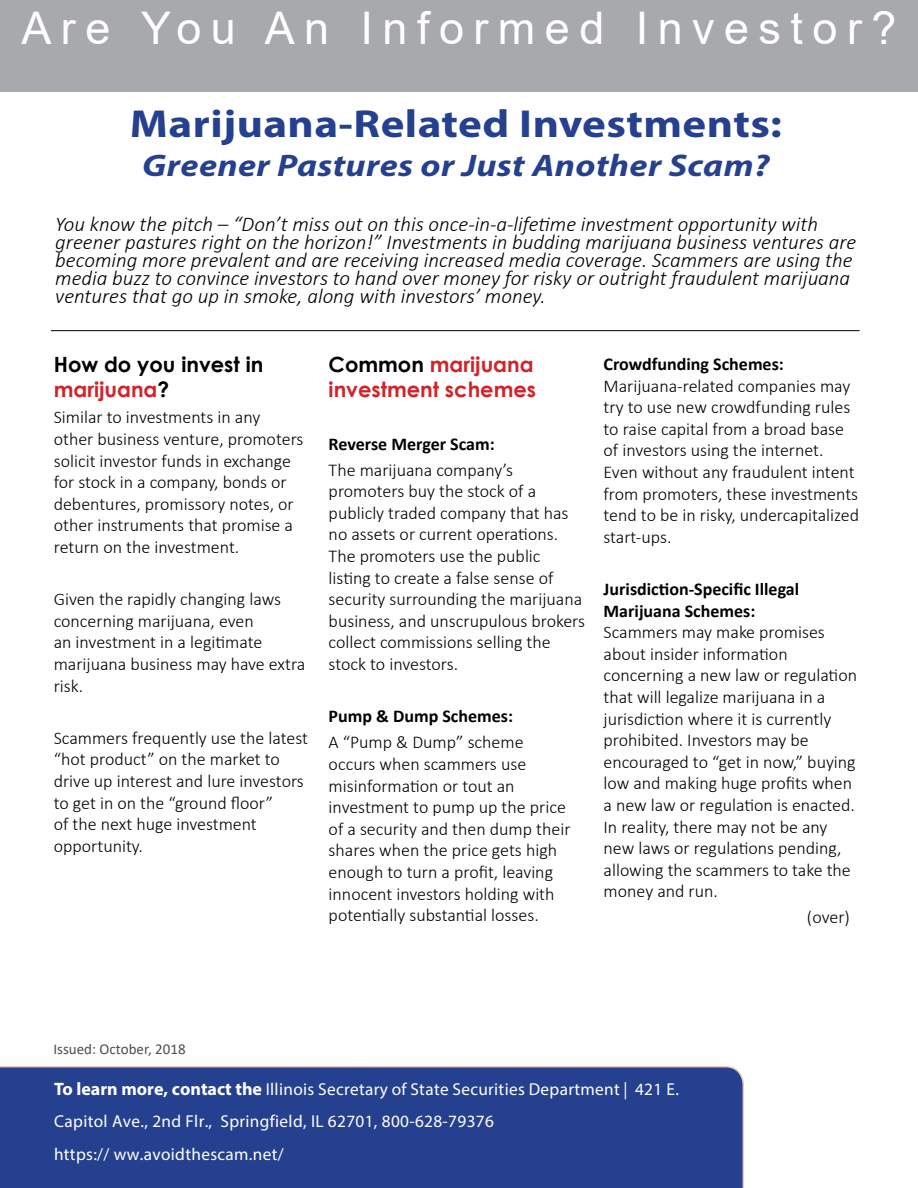
<style>
.page{position:relative;width:918px;height:1188px;background:#fff}
.page>*{position:absolute;margin:0;border:0;box-sizing:border-box;transform-origin:0 0}
.t1{font:45px "Arial";letter-spacing:.21em;color:#fff}
.t2{font:700 39.15px "Myriad Pro";letter-spacing:.01em;color:#25408f;scale:1.15 1}
.t3{font:italic 700 31.35px "Myriad Pro";letter-spacing:.01em;color:#25408f;scale:1.15 1}
.t4{font:italic 300 21px/18px "Calibri";color:#000}
.t5{font:700 21px/25.2px "Century Gothic";color:#d2232a}
.t6{font:700 21px/25.2px "Century Gothic";color:#000}
.t7{font:300 18px/21.6px "Calibri";color:#000}
.t8{font:700 18px/21.6px "Calibri";color:#000}
.t9{font:17.25px/32.8px "Myriad Pro";letter-spacing:.02em;color:#fff}
.t10{font:15px "Calibri";color:#4d4d4f}
.s1{color:#d2232a}
.s2{color:#000}
.s3{font-weight:700;font-size:18px}
</style>
<div class="page">
<div style="left:0;top:0;width:918px;height:92px;background:#a7a9ac"></div>
<div style="left:0;top:1066px;width:744px;height:122px;background:#25408f"></div>
<hr style="left:51px;top:330px;width:809px;height:1px;background:#000">
<h1 class="t1" style="left:21px;top:-3px;width:876px">Are You An Informed Investor?</h1>
<h2 class="t2" style="left:130px;top:99px;width:569px">Marijuana-Related Investments:</h2>
<h3 class="t3" style="left:142px;top:145px;width:547px">Greener Pastures or Just Another Scam?</h3>
<p class="t4" style="left:55px;top:214px;width:803px">You know the pitch – “Don’t miss out on this once-in-a-lifetime investment opportunity with greener pastures right on the horizon!” Investments in budding marijuana business ventures are becoming more prevalent and are receiving increased media coverage. Scammers are using the media buzz to convince investors to hand over money for risky or outright fraudulent marijuana ventures that go up in smoke, along with investors’ money.</p>
<p class="t6" style="left:54px;top:351px;width:211px">How do you invest in <span class="s1">marijuana</span>?</p>
<p class="t7" style="left:54px;top:407px;width:251px">Similar to investments in any other business venture, promoters solicit investor funds in exchange for stock in a company, bonds or debentures, promissory notes, or other instruments that promise a return on the investment.</p>
<p class="t7" style="left:54px;top:588px;width:253px">Given the rapidly changing laws concerning marijuana, even<br>an investment in a legitimate marijuana business may have extra risk.</p>
<p class="t7" style="left:54px;top:727px;width:256px">Scammers frequently use the latest “hot product” on the market to drive up interest and lure investors to get in on the “ground floor”<br>of the next huge investment opportunity.</p>
<p class="t5" style="left:329px;top:351px;width:209px"><span class="s2">Common</span> marijuana investment schemes</p>
<p class="t8" style="left:329px;top:433px;width:168px">Reverse Merger Scam:</p>
<p class="t7" style="left:329px;top:459px;width:258px">The marijuana company’s promoters buy the stock of a publicly traded company that has no assets or current operations.<br>The promoters use the public listing to create a false sense of security surrounding the marijuana business, and unscrupulous brokers collect commissions selling the stock to investors.</p>
<p class="t8" style="left:329px;top:705px;width:186px">Pump &amp; Dump Schemes:</p>
<p class="t7" style="left:329px;top:731px;width:243px">A “Pump &amp; Dump” scheme occurs when scammers use misinformation or tout an investment to pump up the price of a security and then dump their shares when the price gets high enough to turn a profit, leaving innocent investors holding with potentially substantial losses.</p>
<p class="t8" style="left:604px;top:353px;width:182px">Crowdfunding Schemes:</p>
<p class="t7" style="left:604px;top:375px;width:257px">Marijuana-related companies may try to use new crowdfunding rules to raise capital from a broad base of investors using the internet.<br>Even without any fraudulent intent from promoters, these investments tend to be in risky, undercapitalized start-ups.</p>
<p class="t8" style="left:604px;top:578px;width:197px">Jurisdiction-Specific Illegal<br>Marijuana Schemes:</p>
<p class="t7" style="left:604px;top:621px;width:255px">Scammers may make promises about insider information concerning a new law or regulation that will legalize marijuana in a jurisdiction where it is currently prohibited. Investors may be encouraged to “get in now,” buying low and making huge profits when a new law or regulation is enacted.<br>In reality, there may not be any new laws or regulations pending, allowing the scammers to take the money and run.</p>
<p class="t7" style="left:807px;top:906px;width:44px">(over)</p>
<p class="t10" style="left:53px;top:1038px;width:134px">Issued: October, 2018</p>
<p class="t9" style="left:54px;top:1072px;width:627px"><span class="s3">To learn more, contact the</span> Illinois Secretary of State Securities Department | 421 E.<br>Capitol Ave., 2nd Flr., Springfield, IL 62701, 800-628-79376<br>https:// ww.avoidthescam.net/</p>
</div>
